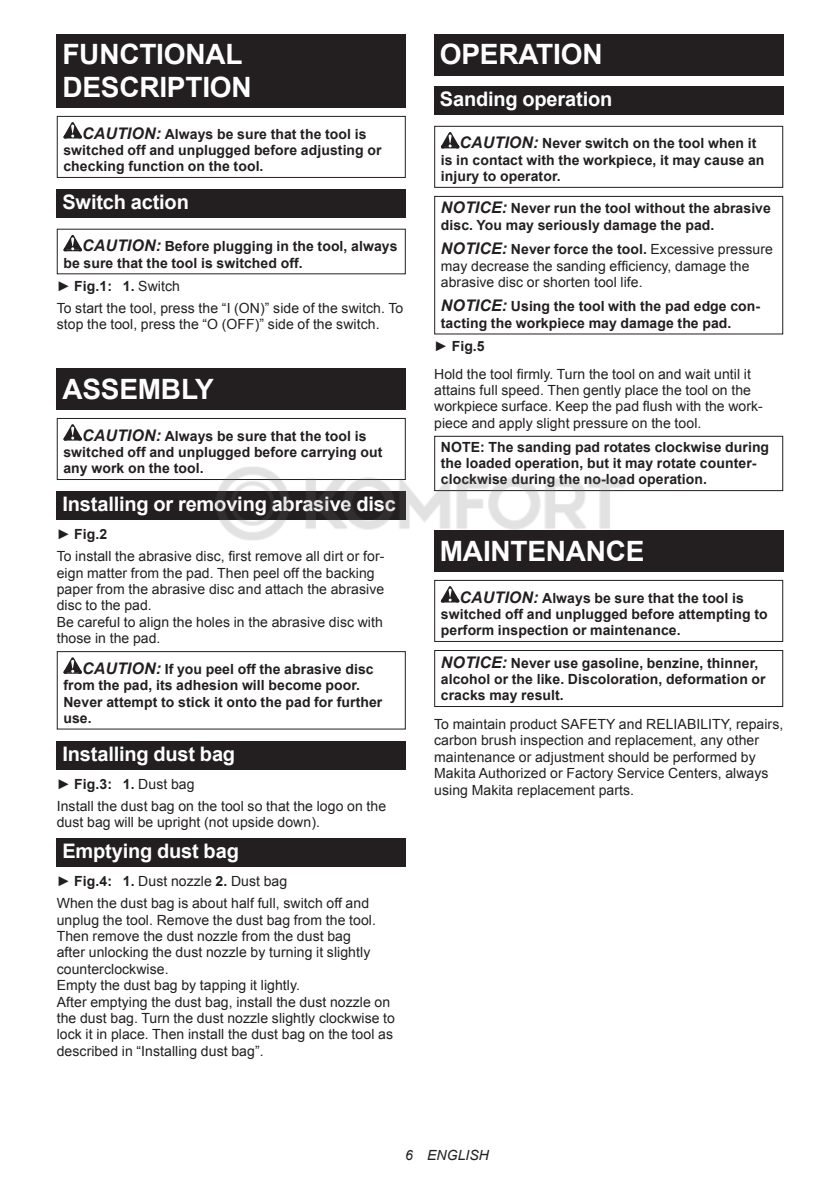
<style>
.page{position:relative;width:840px;height:1191px;background:#fff}
.page>*{position:absolute;margin:0;border:0;box-sizing:border-box;transform-origin:0 0}
.t1{font:700 28px/32.8px "Arial";letter-spacing:-.01em;color:#fff}
.t2{font:700 20px "Arial";letter-spacing:-.01em;color:#fff}
.t3{font:14px/16.4px "Arial";letter-spacing:.005em;color:#231f20}
.t4{font:700 14px/16.4px "Arial";letter-spacing:.005em;color:#231f20}
.t5{font:italic 14px "Arial";letter-spacing:.005em;color:#231f20}
.s1{font-style:italic;font-size:16px}
.s2{font-weight:700}
.s3{font-weight:700;font-style:italic;font-size:16px}
</style>
<div class="page">
<div style="left:57px;top:34px;width:348px;height:74px;background:#231f20"></div>
<svg style="left:63px;top:122px;width:19px;height:16px"></svg>
<div style="left:57px;top:116px;width:348px;height:62px;border:1px solid #231f20"></div>
<div style="left:57px;top:189px;width:348px;height:29px;background:#231f20"></div>
<svg style="left:63px;top:235px;width:19px;height:16px"></svg>
<div style="left:57px;top:369px;width:348px;height:41px;background:#231f20"></div>
<svg style="left:63px;top:424px;width:19px;height:16px"></svg>
<div style="left:57px;top:418px;width:348px;height:62px;border:1px solid #231f20"></div>
<div style="left:57px;top:491px;width:348px;height:29px;background:#231f20"></div>
<svg style="left:63px;top:657px;width:19px;height:16px"></svg>
<div style="left:57px;top:651px;width:348px;height:78px;border:1px solid #231f20"></div>
<div style="left:57px;top:741px;width:348px;height:28px;background:#231f20"></div>
<div style="left:57px;top:838px;width:348px;height:29px;background:#231f20"></div>
<div style="left:434px;top:34px;width:348px;height:41px;background:#231f20"></div>
<div style="left:434px;top:86px;width:348px;height:29px;background:#231f20"></div>
<svg style="left:440px;top:132px;width:19px;height:16px"></svg>
<div style="left:434px;top:126px;width:348px;height:62px;border:1px solid #231f20"></div>
<div style="left:434px;top:196px;width:348px;height:138px;border:1px solid #231f20"></div>
<div style="left:434px;top:436px;width:348px;height:55px;border:1px solid #231f20"></div>
<div style="left:434px;top:531px;width:348px;height:41px;background:#231f20"></div>
<svg style="left:440px;top:586px;width:19px;height:16px"></svg>
<div style="left:434px;top:580px;width:348px;height:62px;border:1px solid #231f20"></div>
<div style="left:434px;top:650px;width:348px;height:57px;border:1px solid #231f20"></div>
<img style="left:210px;top:457px;width:419px;height:83px">
<h1 class="t1" style="left:62px;top:38px;width:191px">FUNCTIONAL<br>DESCRIPTION</h1>
<p class="t4" style="left:63px;top:126px;width:319px;text-indent:19px"><span class="s1">CAUTION:</span> Always be sure that the tool is switched off and unplugged before adjusting or checking function on the tool.</p>
<h2 class="t2" style="left:62px;top:189px;width:128px">Switch action</h2>
<p class="t4" style="left:63px;top:238px;width:335px;text-indent:19px"><span class="s1">CAUTION:</span> Before plugging in the tool, always be sure that the tool is switched off.</p>
<p class="t3" style="left:57px;top:275px;width:348px;line-height:22px">► <span class="s2">Fig.1: 1.</span> Switch<br>To start the tool, press the “I (ON)” side of the switch. To</p>
<p class="t3" style="left:57px;top:316px;width:324px">stop the tool, press the “O (OFF)” side of the switch.</p>
<h1 class="t1" style="left:62px;top:373px;width:153px">ASSEMBLY</h1>
<p class="t4" style="left:63px;top:428px;width:320px;text-indent:19px"><span class="s1">CAUTION:</span> Always be sure that the tool is switched off and unplugged before carrying out any work on the tool.</p>
<h2 class="t2" style="left:62px;top:491px;width:335px">Installing or removing abrasive disc</h2>
<p class="t3" style="left:57px;top:523px;width:329px;line-height:22px">► <span class="s2">Fig.2<br></span>To install the abrasive disc, first remove all dirt or for-</p>
<p class="t3" style="left:57px;top:564px;width:329px">eign matter from the pad. Then peel off the backing paper from the abrasive disc and attach the abrasive disc to the pad.<br>Be careful to align the holes in the abrasive disc with those in the pad.</p>
<p class="t4" style="left:63px;top:661px;width:320px;text-indent:19px"><span class="s1">CAUTION:</span> If you peel off the abrasive disc from the pad, its adhesion will become poor.<br>Never attempt to stick it onto the pad for further use.</p>
<h2 class="t2" style="left:62px;top:740px;width:174px">Installing dust bag</h2>
<p class="t3" style="left:57px;top:773px;width:331px;line-height:22px">► <span class="s2">Fig.3: 1.</span> Dust bag<br>Install the dust bag on the tool so that the logo on the</p>
<p class="t3" style="left:57px;top:814px;width:264px">dust bag will be upright (not upside down).</p>
<h2 class="t2" style="left:62px;top:838px;width:178px">Emptying dust bag</h2>
<p class="t3" style="left:57px;top:870px;width:314px;line-height:22px">► <span class="s2">Fig.4: 1.</span> Dust nozzle <span class="s2">2.</span> Dust bag<br>When the dust bag is about half full, switch off and</p>
<p class="t3" style="left:57px;top:911px;width:339px">unplug the tool. Remove the dust bag from the tool.<br>Then remove the dust nozzle from the dust bag<br>after unlocking the dust nozzle by turning it slightly counterclockwise.<br>Empty the dust bag by tapping it lightly.<br>After emptying the dust bag, install the dust nozzle on the dust bag. Turn the dust nozzle slightly clockwise to lock it in place. Then install the dust bag on the tool as described in “Installing dust bag”.</p>
<h1 class="t1" style="left:439px;top:38px;width:164px">OPERATION</h1>
<h2 class="t2" style="left:439px;top:86px;width:174px">Sanding operation</h2>
<p class="t4" style="left:440px;top:136px;width:325px;text-indent:19px"><span class="s1">CAUTION:</span> Never switch on the tool when it is in contact with the workpiece, it may cause an injury to operator.</p>
<p class="t4" style="left:440px;top:201px;width:331px"><span class="s1">NOTICE:</span> Never run the tool without the abrasive disc. You may seriously damage the pad.</p>
<p class="t3" style="left:440px;top:241px;width:333px"><span class="s3">NOTICE:</span> <span class="s2">Never force the tool.</span> Excessive pressure may decrease the sanding efficiency, damage the abrasive disc or shorten tool life.</p>
<p class="t4" style="left:440px;top:299px;width:320px"><span class="s1">NOTICE:</span> Using the tool with the pad edge con&shy;tacting the workpiece may damage the pad.</p>
<p class="t3" style="left:434px;top:332px;width:318px;line-height:27.8px">► <span class="s2">Fig.5<br></span>Hold the tool firmly. Turn the tool on and wait until it</p>
<p class="t3" style="left:434px;top:382px;width:330px">attains full speed. Then gently place the tool on the workpiece surface. Keep the pad flush with the work&shy;piece and apply slight pressure on the tool.</p>
<p class="t4" style="left:440px;top:439px;width:329px">NOTE: The sanding pad rotates clockwise during the loaded operation, but it may rotate counter&shy;clockwise during the no-load operation.</p>
<h1 class="t1" style="left:439px;top:535px;width:206px">MAINTENANCE</h1>
<p class="t4" style="left:440px;top:590px;width:328px;text-indent:19px"><span class="s1">CAUTION:</span> Always be sure that the tool is switched off and unplugged before attempting to perform inspection or maintenance.</p>
<p class="t4" style="left:440px;top:655px;width:326px"><span class="s1">NOTICE:</span> Never use gasoline, benzine, thinner, alcohol or the like. Discoloration, deformation or cracks may result.</p>
<p class="t3" style="left:434px;top:716px;width:350px">To maintain product SAFETY and RELIABILITY, repairs, carbon brush inspection and replacement, any other maintenance or adjustment should be performed by Makita Authorized or Factory Service Centers, always using Makita replacement parts.</p>
<p class="t5" style="left:405px;top:1146px;width:85px">6 ENGLISH</p>
</div>
